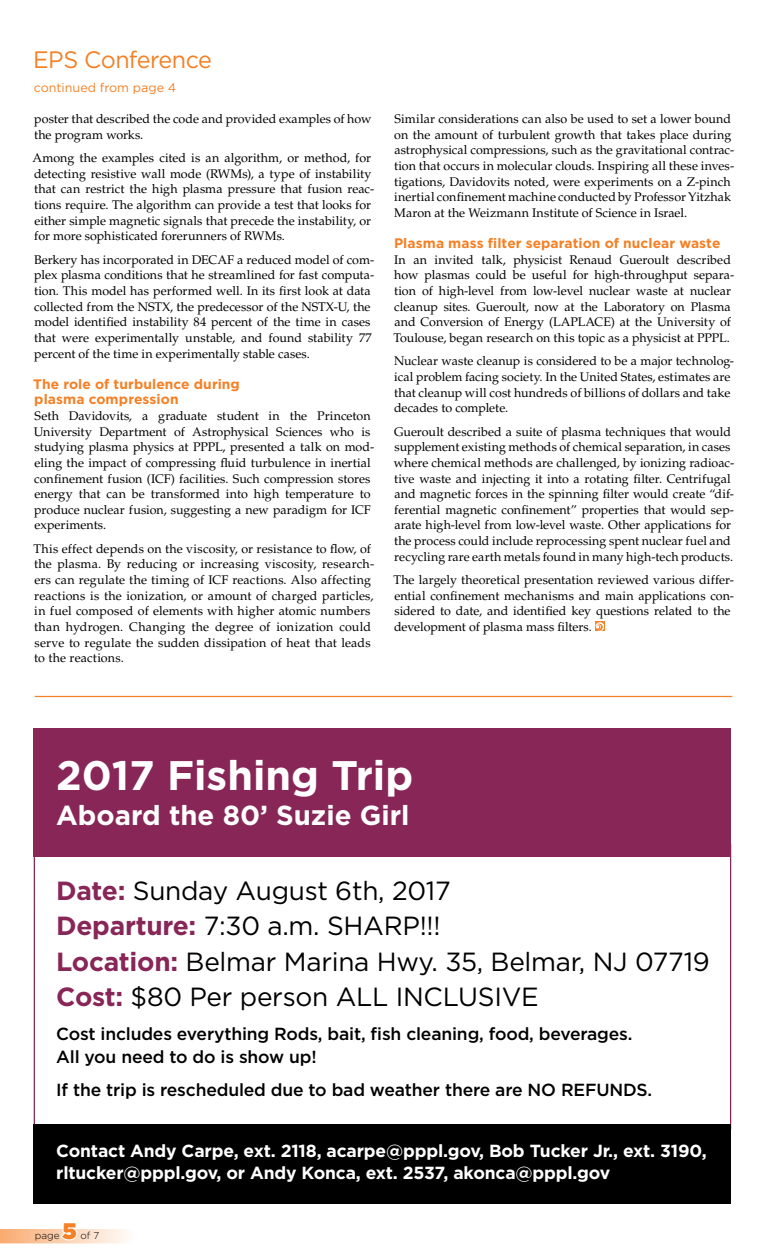
<style>
.page{position:relative;width:765px;height:1260px;background:#fff}
.page>*{position:absolute;margin:0;border:0;box-sizing:border-box;transform-origin:0 0}
.t1{font:700 41.25px "Gotham";color:#fff}
.t2{font:700 27.5px "Gotham";color:#fff}
.t3{font:26.25px/35.6px "Gotham";letter-spacing:-.01em;color:#000}
.t4{font:23.75px "Gotham";letter-spacing:-.025em;color:#f58025}
.t5{font:900 22.5px "Gotham";color:#f58025}
.t6{font:500 17.5px/22.5px "Gotham";letter-spacing:-.01em;color:#000}
.t7{font:700 17.5px/22.5px "Gotham";letter-spacing:-.01em;color:#fff}
.t8{font:700 13.75px/15.6px "Gotham";letter-spacing:.005em;color:#f58025}
.t9{font:12.5px/15.6px "Palatino LT Std";color:#000}
.t10{font:12.5px "Gotham";color:#f58025}
.t11{font:300 10px "Gotham";color:#000}
.s1{font-weight:700;color:#872657}
</style>
<div class="page">
<svg style="left:595px;top:622px;width:9px;height:9px"></svg>
<svg style="left:33px;top:843px;width:699px;height:287px"></svg>
<div style="left:34px;top:728px;width:697px;height:128px;background:#872657"></div>
<div style="left:34px;top:1124px;width:697px;height:80px;background:#000"></div>
<hr style="left:35px;top:696px;width:697px;height:1px;background:#f58025">
<svg style="left:0;top:1229px;width:126px;height:14px;background:#fbd4b6"></svg>
<h3 class="t4" style="left:33px;top:45px;width:180px">EPS Conference</h3>
<p class="t10" style="left:34px;top:79px;width:144px">continued from page 4</p>
<p class="t9" style="left:34px;top:111px;width:339px">poster that described the code and provided examples of how the program works.</p>
<p class="t9" style="left:33px;top:150px;width:343px">Among the examples cited is an algorithm, or method, for detecting resistive wall mode (RWMs), a type of instability that can restrict the high plasma pressure that fusion reac&shy;tions require. The algorithm can provide a test that looks for either simple magnetic signals that precede the instability, or for more sophisticated forerunners of RWMs.</p>
<p class="t9" style="left:34px;top:252px;width:342px">Berkery has incorporated in DECAF a reduced model of com&shy;plex plasma conditions that he streamlined for fast computa&shy;tion. This model has performed well. In its first look at data collected from the NSTX, the predecessor of the NSTX-U, the model identified instability 84 percent of the time in cases that were experimentally unstable, and found stability 77 percent of the time in experimentally stable cases.</p>
<p class="t8" style="left:33px;top:376px;width:208px">The role of turbulence during plasma compression</p>
<p class="t9" style="left:34px;top:408px;width:342px">Seth Davidovits, a graduate student in the Princeton University Department of Astrophysical Sciences who is studying plasma physics at PPPL, presented a talk on mod&shy;eling the impact of compressing fluid turbulence in inertial confinement fusion (ICF) facilities. Such compression stores energy that can be transformed into high temperature to produce nuclear fusion, suggesting a new paradigm for ICF experiments.</p>
<p class="t9" style="left:33px;top:541px;width:342px">This effect depends on the viscosity, or resistance to flow, of the plasma. By reducing or increasing viscosity, research&shy;ers can regulate the timing of ICF reactions. Also affecting reactions is the ionization, or amount of charged particles, in fuel composed of elements with higher atomic numbers than hydrogen. Changing the degree of ionization could serve to regulate the sudden dissipation of heat that leads to the reactions.</p>
<p class="t9" style="left:394px;top:111px;width:342px">Similar considerations can also be used to set a lower bound on the amount of turbulent growth that takes place during astrophysical compressions, such as the gravitational contrac&shy;tion that occurs in molecular clouds. Inspiring all these inves&shy;tigations, Davidovits noted, were experiments on a Z-pinch inertial confinement machine conducted by Professor Yitzhak Maron at the Weizmann Institute of Science in Israel.</p>
<p class="t8" style="left:394px;top:235px;width:328px">Plasma mass filter separation of nuclear waste</p>
<p class="t9" style="left:393px;top:252px;width:342px">In an invited talk, physicist Renaud Gueroult described how plasmas could be useful for high-throughput separa&shy;tion of high-level from low-level nuclear waste at nuclear cleanup sites. Gueroult, now at the Laboratory on Plasma and Conversion of Energy (LAPLACE) at the University of Toulouse, began research on this topic as a physicist at PPPL.</p>
<p class="t9" style="left:394px;top:353px;width:342px">Nuclear waste cleanup is considered to be a major technolog&shy;ical problem facing society. In the United States, estimates are that cleanup will cost hundreds of billions of dollars and take decades to complete.</p>
<p class="t9" style="left:394px;top:424px;width:342px">Gueroult described a suite of plasma techniques that would supplement existing methods of chemical separation, in cases where chemical methods are challenged, by ionizing radioac&shy;tive waste and injecting it into a rotating filter. Centrifugal and magnetic forces in the spinning filter would create “dif&shy;ferential magnetic confinement” properties that would sep&shy;arate high-level from low-level waste. Other applications for the process could include reprocessing spent nuclear fuel and recycling rare earth metals found in many high-tech products.</p>
<p class="t9" style="left:393px;top:572px;width:342px">The largely theoretical presentation reviewed various differ&shy;ential confinement mechanisms and main applications con&shy;sidered to date, and identified key questions related to the development of plasma mass filters.</p>
<h1 class="t1" style="left:56px;top:748px;width:359px">2017 Fishing Trip</h1>
<h2 class="t2" style="left:56px;top:797px;width:355px">Aboard the 80’ Suzie Girl</h2>
<h3 class="t3" style="left:56px;top:872px;width:655px"><span class="s1">Date:</span> Sunday August 6th, 2017<br><span class="s1">Departure:</span> 7:30 a.m. SHARP!!!<br><span class="s1">Location:</span> Belmar Marina Hwy. 35, Belmar, NJ 07719<br><span class="s1">Cost:</span> $80 Per person ALL INCLUSIVE</h3>
<h3 class="t6" style="left:56px;top:1023px;width:578px">Cost includes everything Rods, bait, fish cleaning, food, beverages.<br>All you need to do is show up!</h3>
<h3 class="t6" style="left:56px;top:1079px;width:597px">If the trip is rescheduled due to bad weather there are NO REFUNDS.</h3>
<h3 class="t7" style="left:56px;top:1139px;width:652px">Contact Andy Carpe, ext. 2118, acarpe@pppl.gov, Bob Tucker Jr., ext. 3190, rltucker@pppl.gov, or Andy Konca, ext. 2537, akonca@pppl.gov</h3>
<p class="t11" style="left:35px;top:1229px;width:26px">page</p>
<h3 class="t5" style="left:62px;top:1215px;width:16px">5</h3>
<p class="t11" style="left:80px;top:1229px;width:20px">of 7</p>
</div>
